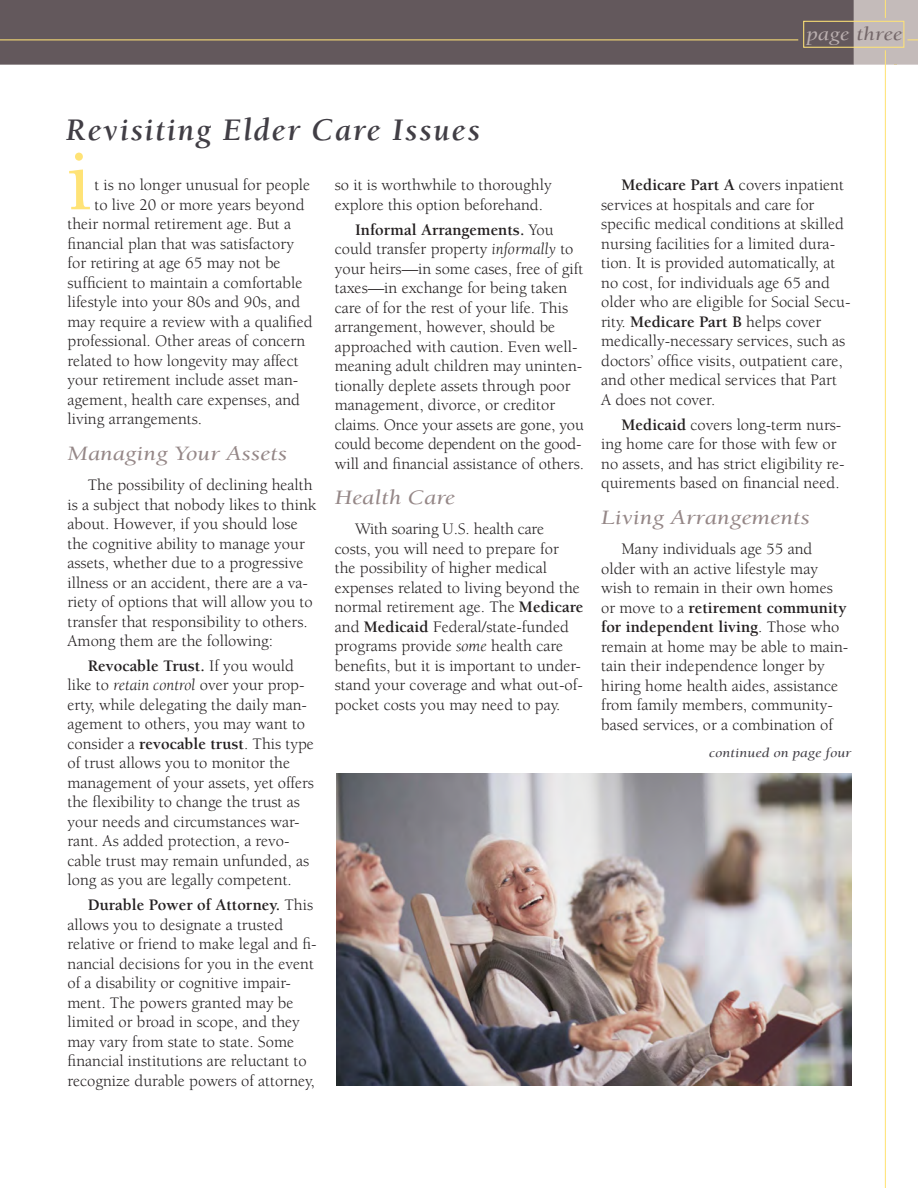
<style>
.page{position:relative;width:918px;height:1188px;background:#fff}
.page>*{position:absolute;margin:0;border:0;box-sizing:border-box;transform-origin:0 0}
.t1{font:500 90px "Berkeley";color:#ffe376}
.t2{font:italic 700 32.25px "Berkeley";letter-spacing:.05em;color:#413e45}
.t3{font:italic 21px "Berkeley";color:#958787;scale:1.2 1}
.t4{font:italic 19.5px "Berkeley";letter-spacing:-.01em;color:#746769;scale:1.2 1}
.t5{font:16.5px/19.5px "Berkeley";color:#231f20}
.t6{font:italic 13.5px "Berkeley";color:#413e45;scale:1.17 1}
.s1{color:#baafaf}
.s2{font-weight:700}
.s3{font-style:italic}
</style>
<div class="page">
<div style="left:0;top:0;width:853px;height:65px;background:#63585c"></div>
<hr style="left:0;top:39px;width:798px;height:1px;background:#ffe376">
<div style="left:803px;top:21px;width:101px;height:27px;border:1px solid #ffe376"></div>
<svg style="left:853px;top:0;width:65px;height:65px;background:#c5bbb6"></svg>
<hr style="left:885px;top:50px;width:1px;height:1138px;background:#ffe376">
<img style="left:337px;top:773px;width:514px;height:313px">
<p class="t4" style="left:807px;top:24px;width:81px"><span class="s1">page</span> three</p>
<h2 class="t2" style="left:67px;top:113px;width:415px">Revisiting Elder Care Issues</h2>
<h1 class="t1" style="left:67px;top:134px;width:26px">i</h1>
<p class="t5" style="left:95px;top:175px;width:217px">t is no longer unusual for people</p>
<p class="t5" style="left:95px;top:195px;width:212px">to live 20 or more years beyond</p>
<p class="t5" style="left:68px;top:214px;width:225px">their normal retirement age. But a</p>
<p class="t5" style="left:68px;top:234px;width:228px">financial plan that was satisfactory</p>
<p class="t5" style="left:68px;top:253px;width:215px">for retiring at age 65 may not be</p>
<p class="t5" style="left:68px;top:273px;width:236px">sufficient to maintain a comfortable</p>
<p class="t5" style="left:68px;top:292px;width:234px">lifestyle into your 80s and 90s, and</p>
<p class="t5" style="left:68px;top:312px;width:247px">may require a review with a qualified</p>
<p class="t5" style="left:68px;top:331px;width:240px">professional. Other areas of concern</p>
<p class="t5" style="left:68px;top:351px;width:233px">related to how longevity may affect</p>
<p class="t5" style="left:68px;top:370px;width:232px">your retirement include asset man-</p>
<p class="t5" style="left:68px;top:390px;width:234px">agement, health care expenses, and</p>
<p class="t5" style="left:68px;top:409px;width:136px">living arrangements.</p>
<p class="t3" style="left:68px;top:442px;width:185px">Managing Your Assets</p>
<p class="t5" style="left:67px;top:475px;width:250px;text-indent:20px">The possibility of declining health is a subject that nobody likes to think about. However, if you should lose the cognitive ability to manage your assets, whether due to a progressive illness or an accident, there are a va&shy;riety of options that will allow you to transfer that responsibility to others.<br>Among them are the following:</p>
<p class="t5" style="left:67px;top:656px;width:248px;text-indent:20px"><span class="s2">Revocable Trust.</span> If you would like to <span class="s3">retain control</span> over your prop&shy;erty, while delegating the daily man&shy;agement to others, you may want to consider a <span class="s2">revocable trust</span>. This type of trust allows you to monitor the management of your assets, yet offers the flexibility to change the trust as your needs and circumstances war&shy;rant. As added protection, a revo&shy;cable trust may remain unfunded, as long as you are legally competent.</p>
<p class="t5" style="left:67px;top:896px;width:251px;text-indent:20px"><span class="s2">Durable Power of Attorney.</span> This allows you to designate a trusted relative or friend to make legal and fi&shy;nancial decisions for you in the event of a disability or cognitive impair&shy;ment. The powers granted may be limited or broad in scope, and they may vary from state to state. Some financial institutions are reluctant to recognize durable powers of attorney,</p>
<p class="t5" style="left:335px;top:176px;width:218px">so it is worthwhile to thoroughly explore this option beforehand.</p>
<p class="t5" style="left:335px;top:220px;width:251px;text-indent:20px"><span class="s2">Informal Arrangements.</span> You could transfer property <span class="s3">informally</span> to your heirs—in some cases, free of gift taxes—in exchange for being taken care of for the rest of your life. This arrangement, however, should be approached with caution. Even well&shy;meaning adult children may uninten&shy;tionally deplete assets through poor management, divorce, or creditor claims. Once your assets are gone, you could become dependent on the good&shy;will and financial assistance of others.</p>
<p class="t3" style="left:335px;top:487px;width:102px">Health Care</p>
<p class="t5" style="left:335px;top:520px;width:250px;text-indent:20px">With soaring U.S. health care costs, you will need to prepare for the possibility of higher medical expenses related to living beyond the normal retirement age. The <span class="s2">Medicare </span>and <span class="s2">Medicaid</span> Federal/state-funded programs provide <span class="s3">some</span> health care benefits, but it is important to under&shy;stand your coverage and what out-of&shy;pocket costs you may need to pay.</p>
<p class="t5" style="left:601px;top:176px;width:251px;text-indent:20px"><span class="s2">Medicare Part A</span> covers inpatient services at hospitals and care for specific medical conditions at skilled nursing facilities for a limited dura&shy;tion. It is provided automatically, at no cost, for individuals age 65 and older who are eligible for Social Secu&shy;rity. <span class="s2">Medicare Part B</span> helps cover medically-necessary services, such as doctors’ office visits, outpatient care, and other medical services that Part A does not cover.</p>
<p class="t5" style="left:601px;top:415px;width:245px;text-indent:20px"><span class="s2">Medicaid</span> covers long-term nurs&shy;ing home care for those with few or no assets, and has strict eligibility re&shy;quirements based on financial need.</p>
<p class="t3" style="left:601px;top:506px;width:175px">Living Arrangements</p>
<p class="t5" style="left:601px;top:539px;width:249px;text-indent:20px">Many individuals age 55 and older with an active lifestyle may wish to remain in their own homes or move to a <span class="s2">retirement community for independent living</span>. Those who remain at home may be able to main&shy;tain their independence longer by hiring home health aides, assistance from family members, community&shy;based services, or a combination of</p>
<p class="t6" style="left:709px;top:746px;width:124px">continued on page four</p>
</div>
